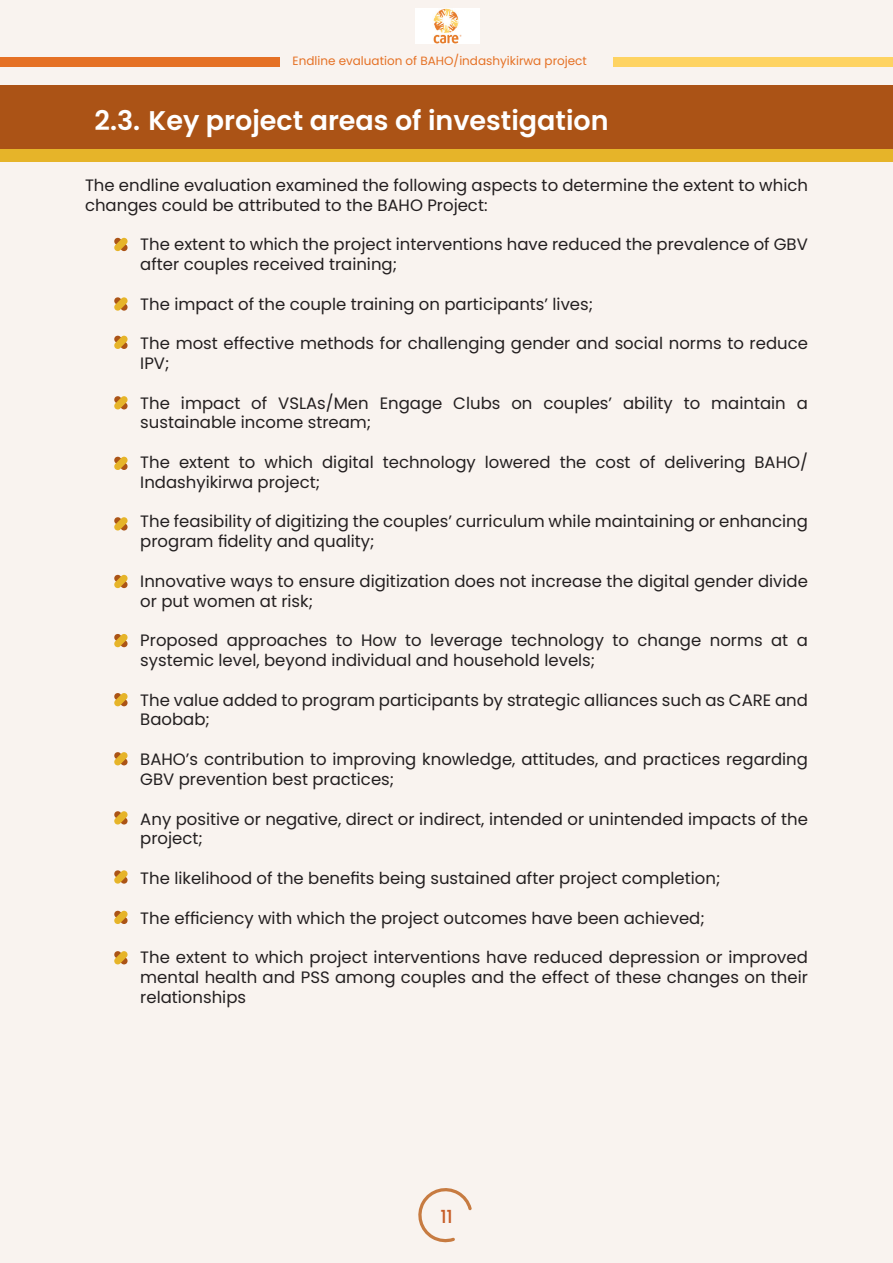
<style>
.page{position:relative;width:893px;height:1263px;background:#f9f3ef}
.page>*{position:absolute;margin:0;border:0;box-sizing:border-box;transform-origin:0 0}
.t1{font:600 27px "Poppins";color:#fff}
.t2{font:500 18px "Poppins";color:#c75d28}
.t3{font:16.5px/19.8px "Poppins";color:#231f20}
.t4{font:12px "Poppins";color:#e57125}
</style>
<div class="page">
<svg style="left:418px;top:1188px;width:54px;height:55px"></svg>
<div style="left:0;top:57px;width:279px;height:9px;background:#e57125"></div>
<div style="left:613px;top:57px;width:279px;height:9px;background:#fed362"></div>
<img style="left:415px;top:8px;width:64px;height:36px">
<div style="left:0;top:85px;width:893px;height:73px;background:#ab5316"></div>
<div style="left:0;top:149px;width:893px;height:12px;background:#e6b429"></div>
<svg style="left:114px;top:237px;width:14px;height:14px"></svg>
<svg style="left:114px;top:297px;width:14px;height:14px"></svg>
<svg style="left:114px;top:335px;width:14px;height:14px"></svg>
<svg style="left:114px;top:396px;width:14px;height:14px"></svg>
<svg style="left:114px;top:456px;width:14px;height:14px"></svg>
<svg style="left:114px;top:517px;width:14px;height:14px"></svg>
<svg style="left:114px;top:574px;width:14px;height:14px"></svg>
<svg style="left:114px;top:634px;width:14px;height:14px"></svg>
<svg style="left:114px;top:693px;width:14px;height:14px"></svg>
<svg style="left:114px;top:752px;width:14px;height:14px"></svg>
<svg style="left:114px;top:811px;width:14px;height:14px"></svg>
<svg style="left:114px;top:870px;width:14px;height:14px"></svg>
<svg style="left:114px;top:910px;width:14px;height:14px"></svg>
<svg style="left:114px;top:951px;width:14px;height:14px"></svg>
<p class="t4" style="left:292px;top:54px;width:296px">Endline evaluation of BAHO/indashyikirwa project</p>
<p class="t1" style="left:95px;top:105px;width:515px">2.3. Key project areas of investigation</p>
<p class="t3" style="left:85px;top:175px;width:724px">The endline evaluation examined the following aspects to determine the extent to which changes could be attributed to the BAHO Project:</p>
<p class="t3" style="left:140px;top:235px;width:669px">The extent to which the project interventions have reduced the prevalence of GBV after couples received training;</p>
<p class="t3" style="left:140px;top:294px;width:454px">The impact of the couple training on participants’ lives;</p>
<p class="t3" style="left:140px;top:334px;width:669px">The most effective methods for challenging gender and social norms to reduce<br>IPV;</p>
<p class="t3" style="left:140px;top:393px;width:669px">The impact of VSLAs/Men Engage Clubs on couples’ ability to maintain a sustainable income stream;</p>
<p class="t3" style="left:140px;top:452px;width:669px">The extent to which digital technology lowered the cost of delivering BAHO/<br>Indashyikirwa project;</p>
<p class="t3" style="left:140px;top:512px;width:669px">The feasibility of digitizing the couples’ curriculum while maintaining or enhancing program fidelity and quality;</p>
<p class="t3" style="left:140px;top:571px;width:669px">Innovative ways to ensure digitization does not increase the digital gender divide or put women at risk;</p>
<p class="t3" style="left:140px;top:631px;width:669px">Proposed approaches to How to leverage technology to change norms at a systemic level, beyond individual and household levels;</p>
<p class="t3" style="left:140px;top:690px;width:669px">The value added to program participants by strategic alliances such as CARE and<br>Baobab;</p>
<p class="t3" style="left:140px;top:749px;width:669px">BAHO’s contribution to improving knowledge, attitudes, and practices regarding<br>GBV prevention best practices;</p>
<p class="t3" style="left:140px;top:809px;width:669px">Any positive or negative, direct or indirect, intended or unintended impacts of the project;</p>
<p class="t3" style="left:140px;top:868px;width:582px">The likelihood of the benefits being sustained after project completion;</p>
<p class="t3" style="left:140px;top:908px;width:566px">The efficiency with which the project outcomes have been achieved;</p>
<p class="t3" style="left:140px;top:947px;width:669px;text-align:justify">The extent to which project interventions have reduced depression or improved mental health and PSS among couples and the effect of these changes on their relationships</p>
<p class="t2" style="left:440px;top:1206px;width:14px">11</p>
</div>
